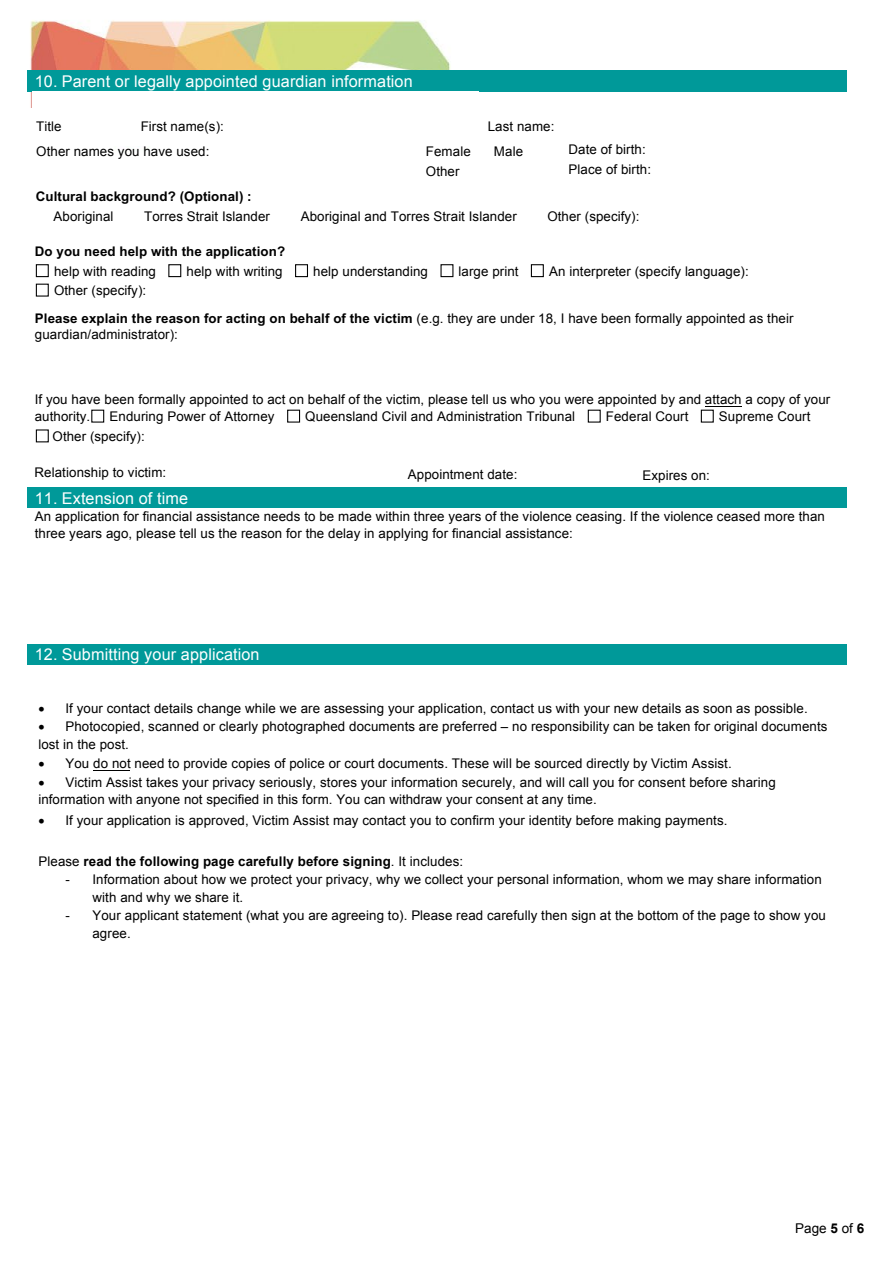
<style>
.page{position:relative;width:893px;height:1263px;background:#fff}
.page>*{position:absolute;margin:0;border:0;box-sizing:border-box;transform-origin:0 0}
.t1{font:16.2px "Arial";letter-spacing:.01em;color:#fff}
.t2{font:13.5px "Arial";color:#000}
.t3{font:13.35px/17px "Arial";letter-spacing:.01em;color:#000}
.t4{font:700 13.35px "Arial";letter-spacing:.01em;color:#000}
.t5{font:700 13.35px "Arial";letter-spacing:.01em;color:#000}
.s1{font-weight:700}
.s2{font-weight:400}
</style>
<div class="page">
<img style="left:27px;top:20px;width:820px;height:88px">
<div style="left:27px;top:71px;width:820px;height:21px;background:#099"></div>
<div style="left:36px;top:264px;width:13px;height:13px;border:1px solid #000"></div>
<div style="left:168px;top:264px;width:13px;height:13px;border:1px solid #000"></div>
<div style="left:295px;top:264px;width:13px;height:13px;border:1px solid #000"></div>
<div style="left:440px;top:264px;width:13px;height:13px;border:1px solid #000"></div>
<div style="left:531px;top:264px;width:13px;height:13px;border:1px solid #000"></div>
<div style="left:36px;top:284px;width:13px;height:13px;border:1px solid #000"></div>
<hr style="left:705px;top:406px;width:37px;height:1px;background:#000">
<div style="left:91px;top:410px;width:13px;height:13px;border:1px solid #000"></div>
<div style="left:287px;top:410px;width:13px;height:13px;border:1px solid #000"></div>
<div style="left:588px;top:410px;width:13px;height:13px;border:1px solid #000"></div>
<div style="left:701px;top:410px;width:13px;height:13px;border:1px solid #000"></div>
<div style="left:36px;top:429px;width:13px;height:13px;border:1px solid #000"></div>
<div style="left:27px;top:487px;width:820px;height:22px;background:#099"></div>
<div style="left:27px;top:644px;width:820px;height:21px;background:#099"></div>
<hr style="left:94px;top:770px;width:36px;height:1px;background:#000">
<div style="left:32px;top:92px;width:446px;height:54px;background:#fff"></div>
<p class="t1" style="left:35px;top:70px;width:380px">10. Parent or legally appointed guardian information</p>
<p class="t3" style="left:36px;top:118px;width:27px">Title</p>
<p class="t3" style="left:141px;top:118px;width:85px">First name(s):</p>
<p class="t3" style="left:488px;top:118px;width:68px">Last name:</p>
<p class="t3" style="left:36px;top:142px;width:175px">Other names you have used:</p>
<p class="t3" style="left:568px;top:140px;width:84px;line-height:19.8px">Date of birth:<br>Place of birth:</p>
<p class="t3" style="left:426px;top:143px;width:46px">Female</p>
<p class="t3" style="left:494px;top:143px;width:31px">Male</p>
<p class="t3" style="left:426px;top:162px;width:35px">Other</p>
<p class="t4" style="left:36px;top:187px;width:217px">Cultural background? (Optional) :</p>
<p class="t3" style="left:54px;top:208px;width:62px">Aboriginal</p>
<p class="t3" style="left:144px;top:208px;width:127px">Torres Strait Islander</p>
<p class="t3" style="left:301px;top:208px;width:218px">Aboriginal and Torres Strait Islander</p>
<p class="t3" style="left:547px;top:208px;width:94px">Other (specify):</p>
<p class="t4" style="left:35px;top:242px;width:252px">Do you need help with the application?</p>
<p class="t3" style="left:54px;top:262px;width:103px">help with reading</p>
<p class="t3" style="left:187px;top:262px;width:97px">help with writing</p>
<p class="t3" style="left:313px;top:262px;width:116px">help understanding</p>
<p class="t3" style="left:459px;top:262px;width:62px">large print</p>
<p class="t3" style="left:549px;top:262px;width:201px">An interpreter (specify language):</p>
<p class="t3" style="left:35px;top:276px;width:760px;line-height:27.9px;text-indent:19px">Other (specify):<br><span class="s1">Please explain the reason for acting on behalf of the victim</span> (e.g. they are under 18, I have been formally appointed as their</p>
<p class="t3" style="left:35px;top:326px;width:145px">guardian/administrator):</p>
<p class="t3" style="left:35px;top:391px;width:797px">If you have been formally appointed to act on behalf of the victim, please tell us who you were appointed by and attach a copy of your authority.</p>
<p class="t3" style="left:110px;top:408px;width:167px">Enduring Power of Attorney</p>
<p class="t3" style="left:305px;top:408px;width:271px">Queensland Civil and Administration Tribunal</p>
<p class="t3" style="left:606px;top:408px;width:84px">Federal Court</p>
<p class="t3" style="left:719px;top:408px;width:93px">Supreme Court</p>
<p class="t3" style="left:53px;top:428px;width:94px">Other (specify):</p>
<p class="t3" style="left:34px;top:464px;width:133px">Relationship to victim:</p>
<p class="t3" style="left:642px;top:467px;width:69px">Expires on:</p>
<p class="t1" style="left:35px;top:487px;width:155px">11. Extension of time</p>
<p class="t3" style="left:35px;top:508px;width:792px">An application for financial assistance needs to be made within three years of the violence ceasing. If the violence ceased more than three years ago, please tell us the reason for the delay in applying for financial assistance:</p>
<p class="t3" style="left:408px;top:465px;width:111px">Appointment date:</p>
<p class="t1" style="left:35px;top:643px;width:226px">12. Submitting your application</p>
<p class="t3" style="left:38px;top:699px;width:771px">• If your contact details change while we are assessing your application, contact us with your new details as soon as possible.</p>
<p class="t3" style="left:38px;top:718px;width:790px;line-height:17.7px">• Photocopied, scanned or clearly photographed documents are preferred – no responsibility can be taken for original documents lost in the post.</p>
<p class="t3" style="left:38px;top:755px;width:695px">• You do not need to provide copies of police or court documents. These will be sourced directly by Victim Assist.</p>
<p class="t3" style="left:38px;top:773px;width:739px;line-height:17.7px">• Victim Assist takes your privacy seriously, stores your information securely, and will call you for consent before sharing information with anyone not specified in this form. You can withdraw your consent at any time.</p>
<p class="t3" style="left:38px;top:812px;width:691px">• If your application is approved, Victim Assist may contact you to confirm your identity before making payments.</p>
<p class="t5" style="left:38px;top:852px;width:426px"><span class="s2">Please</span> read the following page carefully before signing<span class="s2">. It includes:</span></p>
<p class="t3" style="left:92px;top:870px;width:731px;line-height:18px;text-indent:-27px">- Information about how we protect your privacy, why we collect your personal information, whom we may share information with and why we share it.</p>
<p class="t3" style="left:92px;top:906px;width:735px;line-height:18px;text-indent:-27px">- Your applicant statement (what you are agreeing to). Please read carefully then sign at the bottom of the page to show you agree.</p>
<p class="t2" style="left:795px;top:1219px;width:71px">Page <span class="s1">5</span> of <span class="s1">6</span></p>
</div>
